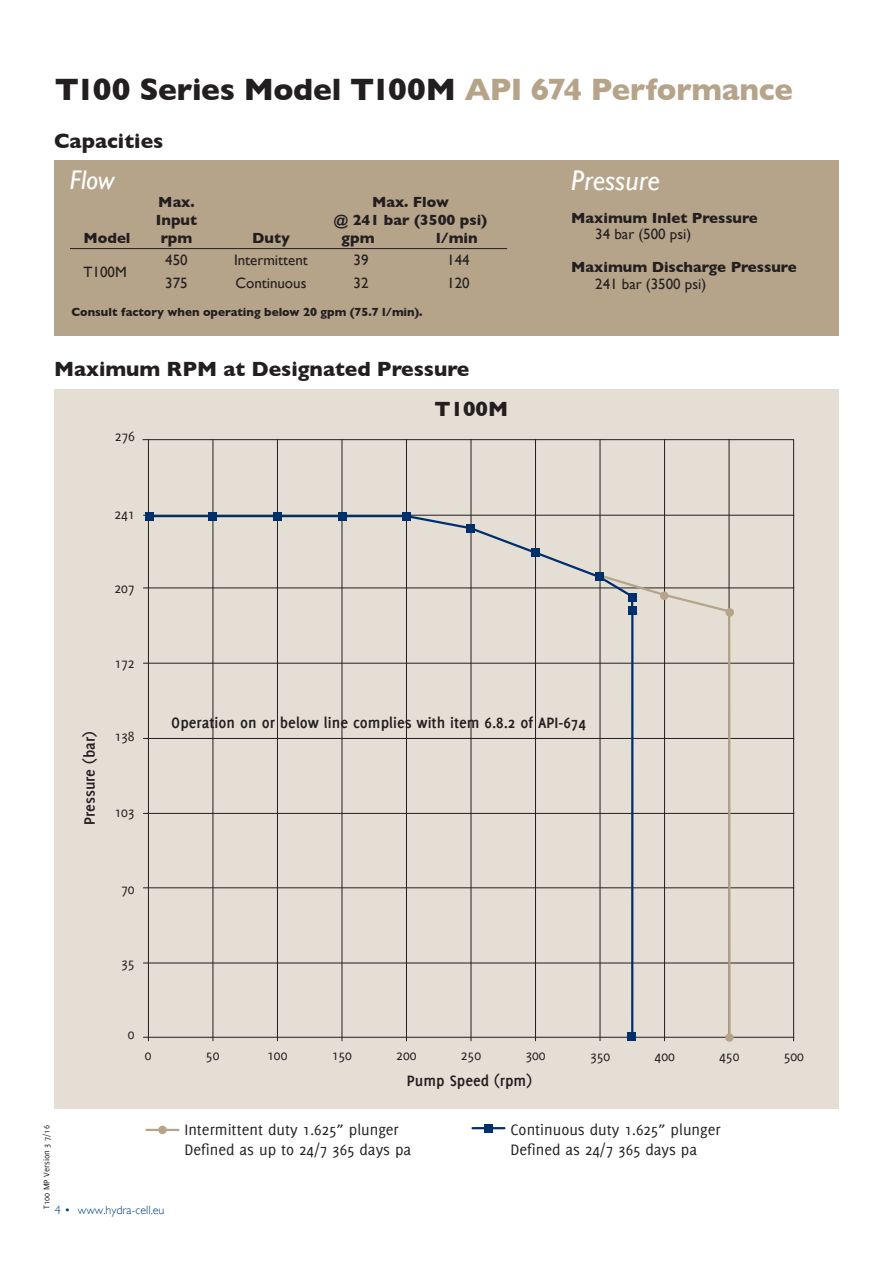
<style>
.page{position:relative;width:893px;height:1263px;background:#fff}
.page>*{position:absolute;margin:0;border:0;box-sizing:border-box;transform-origin:0 0}
.t1{font:700 31.5px "Gill Sans";letter-spacing:-.01em;color:#231f20}
.t2{font:italic 28.5px "Gill Sans";color:#fff}
.t3{font:italic 27px "Gill Sans";color:#fff}
.t4{font:700 21px "Gill Sans";color:#231f20}
.t5{font:16.5px "Delicious";color:#231f20}
.t6{font:700 16.5px "Delicious";color:#231f20}
.t7{font:700 15px "Gill Sans";color:#231f20}
.t8{font:15px "Gill Sans";color:#231f20}
.t9{font:15px "Delicious";color:#231f20}
.t10{font:700 12px "Gill Sans";color:#231f20}
.t11{font:300 12px "Gill Sans";color:#013d7d}
.t12{font:9px "Delicious";color:#231f20}
.s1{color:#b6a48a}
</style>
<div class="page">
<div style="left:54px;top:389px;width:785px;height:720px;background:#e5ded4"></div>
<div style="left:54px;top:160px;width:785px;height:176px;background:#b6a48a"></div>
<hr style="left:70px;top:248px;width:437px;height:1px;background:#231f20">
<div style="left:158px;top:1126px;width:9px;height:8px;background:#b6a48a;border-radius:50%"></div>
<hr style="left:147px;top:1129px;width:31px;height:2px;background:#b6a48a">
<div style="left:484px;top:1124px;width:9px;height:8px;background:#00306c"></div>
<hr style="left:473px;top:1127px;width:31px;height:2px;background:#00306c">
<hr style="left:148px;top:439px;width:1px;height:602px;background:#231f20">
<hr style="left:213px;top:439px;width:1px;height:602px;background:#231f20">
<hr style="left:277px;top:439px;width:1px;height:602px;background:#231f20">
<hr style="left:342px;top:439px;width:1px;height:602px;background:#231f20">
<hr style="left:406px;top:439px;width:1px;height:602px;background:#231f20">
<hr style="left:471px;top:439px;width:1px;height:602px;background:#231f20">
<hr style="left:535px;top:439px;width:1px;height:602px;background:#231f20">
<hr style="left:600px;top:439px;width:1px;height:602px;background:#231f20">
<hr style="left:664px;top:439px;width:1px;height:602px;background:#231f20">
<hr style="left:729px;top:439px;width:1px;height:602px;background:#231f20">
<hr style="left:793px;top:439px;width:1px;height:602px;background:#231f20">
<hr style="left:143px;top:515px;width:651px;height:1px;background:#231f20">
<hr style="left:143px;top:587px;width:651px;height:1px;background:#231f20">
<hr style="left:143px;top:738px;width:651px;height:1px;background:#231f20">
<hr style="left:143px;top:663px;width:651px;height:1px;background:#231f20">
<hr style="left:143px;top:813px;width:651px;height:1px;background:#231f20">
<hr style="left:143px;top:887px;width:651px;height:1px;background:#231f20">
<hr style="left:143px;top:962px;width:651px;height:1px;background:#231f20">
<hr style="left:143px;top:1037px;width:651px;height:1px;background:#231f20">
<div style="left:145px;top:512px;width:9px;height:8px;background:#00306c"></div>
<div style="left:208px;top:512px;width:8px;height:8px;background:#00306c"></div>
<div style="left:273px;top:512px;width:8px;height:8px;background:#00306c"></div>
<div style="left:338px;top:512px;width:9px;height:8px;background:#00306c"></div>
<div style="left:402px;top:512px;width:8px;height:8px;background:#00306c"></div>
<div style="left:628px;top:1033px;width:8px;height:8px;background:#00306c"></div>
<svg style="left:725px;top:608px;width:9px;height:9px"></svg>
<svg style="left:725px;top:1033px;width:9px;height:9px"></svg>
<svg style="left:596px;top:572px;width:136px;height:467px"></svg>
<svg style="left:146px;top:514px;width:489px;height:523px"></svg>
<div style="left:595px;top:572px;width:9px;height:8px;background:#00306c"></div>
<div style="left:628px;top:593px;width:8px;height:8px;background:#00306c"></div>
<div style="left:628px;top:606px;width:8px;height:9px;background:#00306c"></div>
<hr style="left:142px;top:439px;width:652px;height:1px;background:#231f20">
<p class="t1" style="left:55px;top:71px;width:739px">T100 Series Model T100M <span class="s1">API 674 Performance</span></p>
<p class="t4" style="left:54px;top:129px;width:111px">Capacities</p>
<p class="t3" style="left:70px;top:164px;width:46px">Flow</p>
<p class="t7" style="left:158px;top:193px;width:38px">Max.</p>
<p class="t7" style="left:372px;top:193px;width:78px">Max. Flow</p>
<p class="t7" style="left:156px;top:211px;width:43px">Input</p>
<p class="t7" style="left:334px;top:211px;width:155px">@ 241 bar (3500 psi)</p>
<p class="t7" style="left:83px;top:229px;width:49px">Model</p>
<p class="t7" style="left:161px;top:229px;width:33px">rpm</p>
<p class="t7" style="left:252px;top:229px;width:39px">Duty</p>
<p class="t7" style="left:341px;top:229px;width:35px">gpm</p>
<p class="t7" style="left:436px;top:229px;width:43px">l/min</p>
<p class="t8" style="left:83px;top:263px;width:45px">T100M</p>
<p class="t8" style="left:165px;top:251px;width:24px">450</p>
<p class="t8" style="left:234px;top:251px;width:75px">Intermittent</p>
<p class="t8" style="left:353px;top:251px;width:16px">39</p>
<p class="t8" style="left:447px;top:251px;width:24px">144</p>
<p class="t8" style="left:165px;top:274px;width:24px">375</p>
<p class="t8" style="left:235px;top:274px;width:73px">Continuous</p>
<p class="t8" style="left:353px;top:274px;width:16px">32</p>
<p class="t8" style="left:447px;top:274px;width:24px">120</p>
<p class="t10" style="left:71px;top:305px;width:353px">Consult factory when operating below 20 gpm (75.7 l/min).</p>
<p class="t4" style="left:54px;top:356px;width:417px">Maximum RPM at Designated Pressure</p>
<p class="t9" style="left:115px;top:428px;width:22px">276</p>
<p class="t9" style="left:114px;top:506px;width:22px">241</p>
<p class="t9" style="left:114px;top:579px;width:22px">207</p>
<p class="t9" style="left:114px;top:655px;width:22px">172</p>
<p class="t4" style="left:434px;top:397px;width:75px">T100M</p>
<p class="t2" style="left:571px;top:164px;width:90px">Pressure</p>
<p class="t7" style="left:571px;top:209px;width:188px">Maximum Inlet Pressure</p>
<p class="t8" style="left:595px;top:225px;width:98px">34 bar (500 psi)</p>
<p class="t7" style="left:571px;top:258px;width:227px">Maximum Discharge Pressure</p>
<p class="t8" style="left:595px;top:275px;width:113px">241 bar (3500 psi)</p>
<p class="t6" style="left:80px;top:825px;width:95px;rotate:-90deg">Pressure (bar)</p>
<p class="t9" style="left:114px;top:728px;width:22px">138</p>
<p class="t9" style="left:114px;top:804px;width:22px">103</p>
<p class="t9" style="left:121px;top:880px;width:15px">70</p>
<p class="t6" style="left:171px;top:713px;width:416px">Operation on or below line complies with item 6.8.2 of API-674</p>
<p class="t9" style="left:121px;top:954px;width:15px">35</p>
<p class="t9" style="left:128px;top:1026px;width:8px">0</p>
<p class="t9" style="left:145px;top:1046px;width:8px">0</p>
<p class="t9" style="left:206px;top:1046px;width:15px">50</p>
<p class="t9" style="left:267px;top:1046px;width:22px">100</p>
<p class="t9" style="left:332px;top:1046px;width:22px">150</p>
<p class="t9" style="left:396px;top:1046px;width:22px">200</p>
<p class="t9" style="left:461px;top:1046px;width:22px">250</p>
<p class="t6" style="left:407px;top:1071px;width:127px">Pump Speed (rpm)</p>
<p class="t9" style="left:525px;top:1046px;width:22px">300</p>
<p class="t9" style="left:590px;top:1048px;width:22px">350</p>
<p class="t9" style="left:655px;top:1048px;width:22px">400</p>
<p class="t9" style="left:719px;top:1048px;width:22px">450</p>
<p class="t9" style="left:784px;top:1048px;width:22px">500</p>
<p class="t12" style="left:42px;top:1209px;width:85px;rotate:-90deg">T100 MP Version 3 7/16</p>
<p class="t11" style="left:55px;top:1203px;width:111px">4 • www.hydra-cell.eu</p>
<p class="t5" style="left:184px;top:1120px;width:216px">Intermittent duty 1.625” plunger</p>
<p class="t5" style="left:184px;top:1140px;width:228px">Defined as up to 24/7 365 days pa</p>
<p class="t5" style="left:510px;top:1120px;width:212px">Continuous duty 1.625” plunger</p>
<p class="t5" style="left:510px;top:1140px;width:188px">Defined as 24/7 365 days pa</p>
</div>
